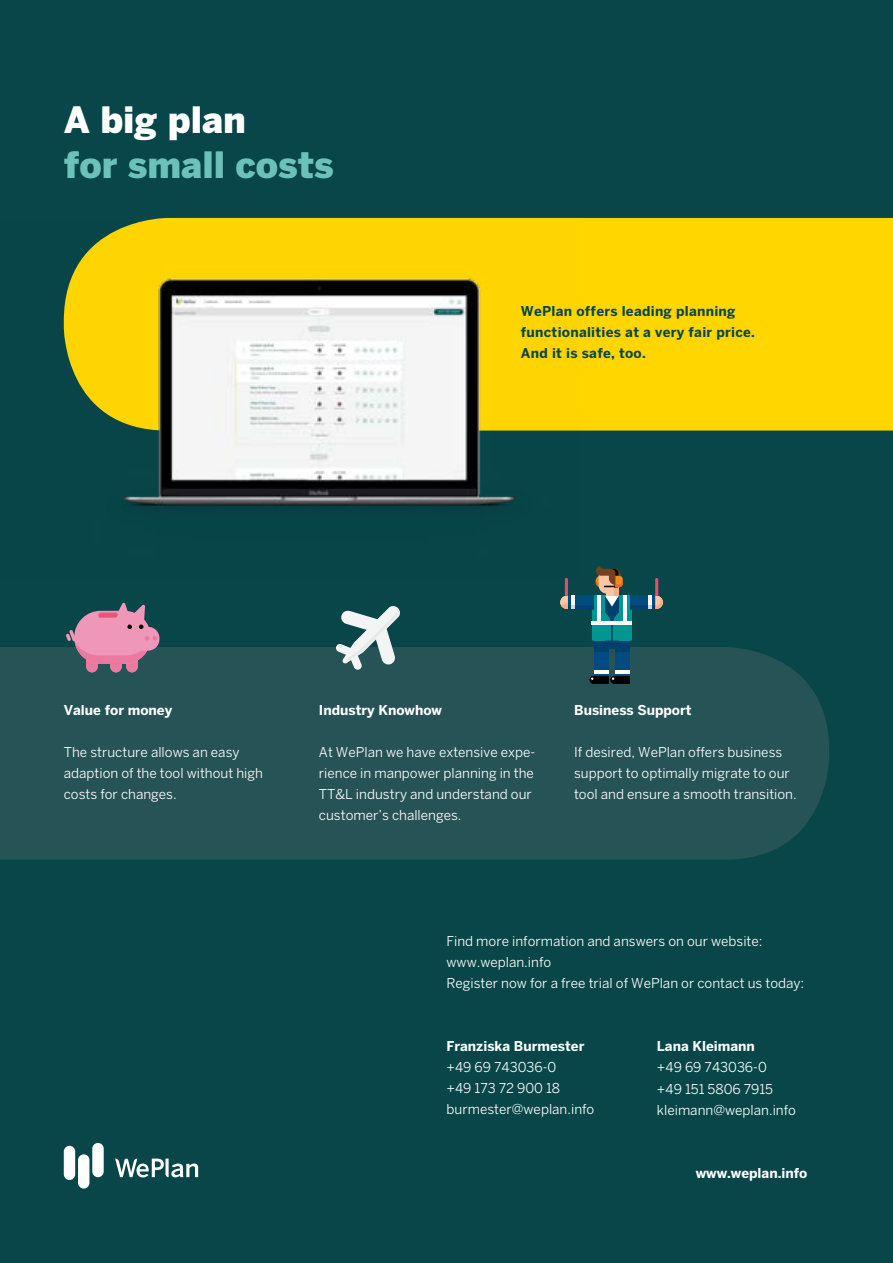
<style>
.page{position:relative;width:893px;height:1263px;background:#084649}
.page>*{position:absolute;margin:0;border:0;box-sizing:border-box;transform-origin:0 0}
.t1{font:900 36px "Benton Sans";color:#6dc1bb}
.t2{font:900 36px "Benton Sans";color:#fff}
.t3{font:13.5px/21px "Benton Sans";color:#fff}
.t4{font:700 13.5px "Benton Sans";color:#fff}
.t5{font:700 13.5px/21px "Benton Sans";letter-spacing:.02em;color:#084649}
</style>
<div class="page">
<div style="left:144px;top:218px;width:749px;height:213px;background:#ffd600"></div>
<div style="left:0;top:647px;width:829px;height:213px;background:#265356"></div>
<img style="left:63px;top:221px;width:516px;height:285px">
<div style="left:64px;top:1146px;width:11px;height:34px;background:#fff;border-radius:6px"></div>
<div style="left:78px;top:1154px;width:11px;height:34px;background:#fff;border-radius:6px"></div>
<div style="left:92px;top:1143px;width:12px;height:34px;background:#fff;border-radius:6px"></div>
<svg style="left:115px;top:1158px;width:83px;height:19px"></svg>
<div style="left:594px;top:649px;width:15px;height:27px;background:#004b80"></div>
<div style="left:615px;top:649px;width:15px;height:27px;background:#004b80"></div>
<hr style="left:594px;top:670px;width:15px;height:4px;background:#fff">
<hr style="left:615px;top:670px;width:15px;height:4px;background:#fff">
<div style="left:568px;top:596px;width:27px;height:13px;background:#004b80"></div>
<svg style="left:590px;top:676px;width:40px;height:8px"></svg>
<hr style="left:574px;top:606px;width:20px;height:3px;background:#00406e">
<svg style="left:560px;top:578px;width:20px;height:31px"></svg>
<svg style="left:592px;top:566px;width:72px;height:85px"></svg>
<hr style="left:592px;top:621px;width:40px;height:3px;background:#fff">
<svg style="left:66px;top:602px;width:93px;height:70px"></svg>
<svg style="left:335px;top:606px;width:66px;height:64px"></svg>
<h1 class="t2" style="left:64px;top:98px;width:184px">A big plan</h1>
<h1 class="t1" style="left:64px;top:143px;width:271px">for small costs</h1>
<p class="t5" style="left:521px;top:301px;width:236px">WePlan offers leading planning functionalities at a very fair price.<br>And it is safe, too.</p>
<p class="t4" style="left:64px;top:702px;width:110px">Value for money</p>
<p class="t3" style="left:64px;top:742px;width:201px">The structure allows an easy adaption of the tool without high costs for changes.</p>
<p class="t4" style="left:319px;top:702px;width:125px">Industry Knowhow</p>
<p class="t3" style="left:319px;top:742px;width:218px">At WePlan we have extensive expe&shy;rience in manpower planning in the<br>TT&amp;L industry and understand our customer’s challenges.</p>
<p class="t4" style="left:574px;top:702px;width:119px">Business Support</p>
<p class="t3" style="left:574px;top:742px;width:224px">If desired, WePlan offers business support to optimally migrate to our tool and ensure a smooth transition.</p>
<p class="t3" style="left:446px;top:931px;width:359px">Find more information and answers on our website: www.weplan.info<br>Register now for a free trial of WePlan or contact us today:</p>
<p class="t4" style="left:446px;top:1038px;width:139px">Franziska Burmester</p>
<p class="t3" style="left:446px;top:1057px;width:149px">+49 69 743036-0<br>+49 173 72 900 18 burmester@weplan.info</p>
<p class="t4" style="left:657px;top:1038px;width:99px">Lana Kleimann</p>
<p class="t3" style="left:657px;top:1057px;width:140px">+49 69 743036-0<br>+49 151 5806 7915 kleimann@weplan.info</p>
<p class="t4" style="left:696px;top:1164px;width:113px">www.weplan.info</p>
</div>
